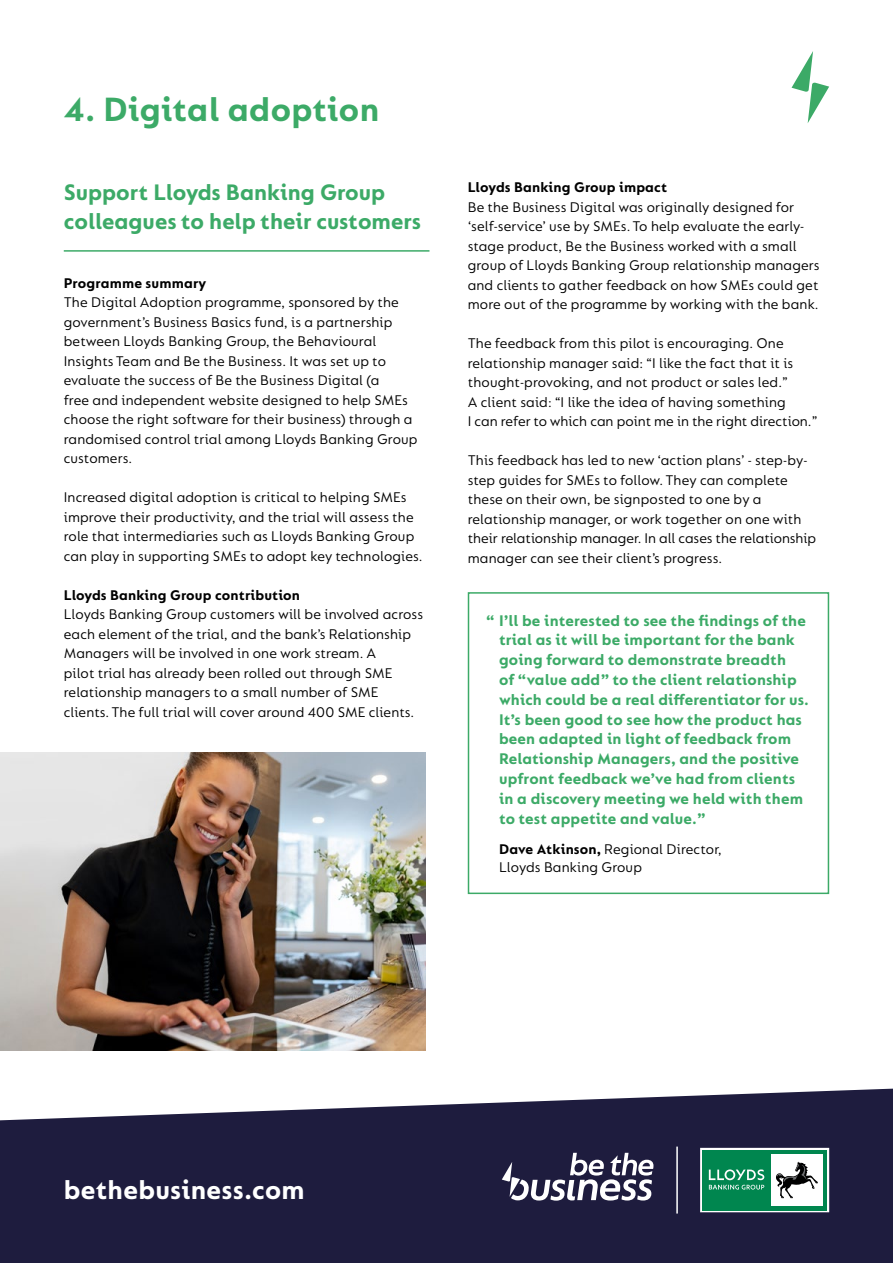
<style>
.page{position:relative;width:893px;height:1263px;background:#fff}
.page>*{position:absolute;margin:0;border:0;box-sizing:border-box;transform-origin:0 0}
.t1{font:700 36px "FS Lucas";letter-spacing:.005em;color:#3caa67}
.t2{font:700 28.5px "FS Lucas";letter-spacing:.01em;color:#fff}
.t3{font:700 24px/28.8px "FS Lucas";color:#3caa67}
.t4{font:700 16.5px/19.8px "FS Lucas";letter-spacing:.01em;color:#3caa67}
.t5{font:15px/19.5px "FS Lucas";letter-spacing:.01em;color:#000}
.t6{font:700 15px "FS Lucas";letter-spacing:.01em;color:#000}
.s1{font-weight:700}
</style>
<div class="page">
<svg style="left:0;top:1089px;width:893px;height:174px;background:#343251"></svg>
<svg style="left:502px;top:1153px;width:151px;height:48px"></svg>
<hr style="left:676px;top:1146px;width:2px;height:67px;background:#fff">
<div style="left:700px;top:1148px;width:129px;height:64px;background:linear-gradient(to right,#00864f,#00864f)"></div>
<div style="left:702px;top:1150px;width:125px;height:60px;background:#00864f"></div>
<svg style="left:709px;top:1169px;width:55px;height:20px"></svg>
<div style="left:771px;top:1154px;width:52px;height:52px;background:#fff"></div>
<svg style="left:776px;top:1162px;width:42px;height:36px"></svg>
<svg style="left:791px;top:51px;width:38px;height:72px"></svg>
<div style="left:468px;top:592px;width:361px;height:302px;border:2px solid #3caa67"></div>
<img style="left:0;top:753px;width:425px;height:297px">
<hr style="left:64px;top:250px;width:365px;height:2px;background:#3caa67">
<h1 class="t1" style="left:64px;top:88px;width:317px">4. Digital adoption</h1>
<h3 class="t3" style="left:64px;top:178px;width:359px">Support Lloyds Banking Group colleagues to help their customers</h3>
<p class="t6" style="left:64px;top:274px;width:144px">Programme summary</p>
<p class="t5" style="left:64px;top:292px;width:355px">The Digital Adoption programme, sponsored by the government’s Business Basics fund, is a partnership between Lloyds Banking Group, the Behavioural Insights Team and Be the Business. It was set up to evaluate the success of Be the Business Digital (a<br>free and independent website designed to help SMEs choose the right software for their business) through a randomised control trial among Lloyds Banking Group customers.</p>
<p class="t5" style="left:64px;top:487px;width:360px">Increased digital adoption is critical to helping SMEs improve their productivity, and the trial will assess the role that intermediaries such as Lloyds Banking Group can play in supporting SMEs to adopt key technologies.</p>
<p class="t6" style="left:64px;top:586px;width:238px">Lloyds Banking Group contribution</p>
<p class="t5" style="left:64px;top:604px;width:361px">Lloyds Banking Group customers will be involved across each element of the trial, and the bank’s Relationship Managers will be involved in one work stream. A<br>pilot trial has already been rolled out through SME relationship managers to a small number of SME clients. The full trial will cover around 400 SME clients.</p>
<p class="t6" style="left:468px;top:179px;width:201px">Lloyds Banking Group impact</p>
<p class="t5" style="left:468px;top:197px;width:353px">Be the Business Digital was originally designed for ‘self-service’ use by SMEs. To help evaluate the early&shy;stage product, Be the Business worked with a small group of Lloyds Banking Group relationship managers and clients to gather feedback on how SMEs could get more out of the programme by working with the bank.</p>
<p class="t5" style="left:468px;top:333px;width:351px">The feedback from this pilot is encouraging. One relationship manager said: “I like the fact that it is thought-provoking, and not product or sales led.”<br>A client said: “I like the idea of having something<br>I can refer to which can point me in the right direction.”</p>
<p class="t5" style="left:468px;top:450px;width:350px">This feedback has led to new ‘action plans’ - step-by&shy;step guides for SMEs to follow. They can complete these on their own, be signposted to one by a relationship manager, or work together on one with their relationship manager. In all cases the relationship manager can see their client’s progress.</p>
<p class="t4" style="left:499px;top:610px;width:311px;text-indent:-13px">“ I’ll be interested to see the findings of the trial as it will be important for the bank going forward to demonstrate breadth<br>of “value add” to the client relationship which could be a real differentiator for us.<br>It’s been good to see how the product has been adapted in light of feedback from Relationship Managers, and the positive upfront feedback we’ve had from clients in a discovery meeting we held with them to test appetite and value.”</p>
<p class="t5" style="left:499px;top:840px;width:224px;line-height:18px"><span class="s1">Dave Atkinson,</span> Regional Director,<br>Lloyds Banking Group</p>
<h2 class="t2" style="left:64px;top:1173px;width:242px">bethebusiness.com</h2>
</div>
